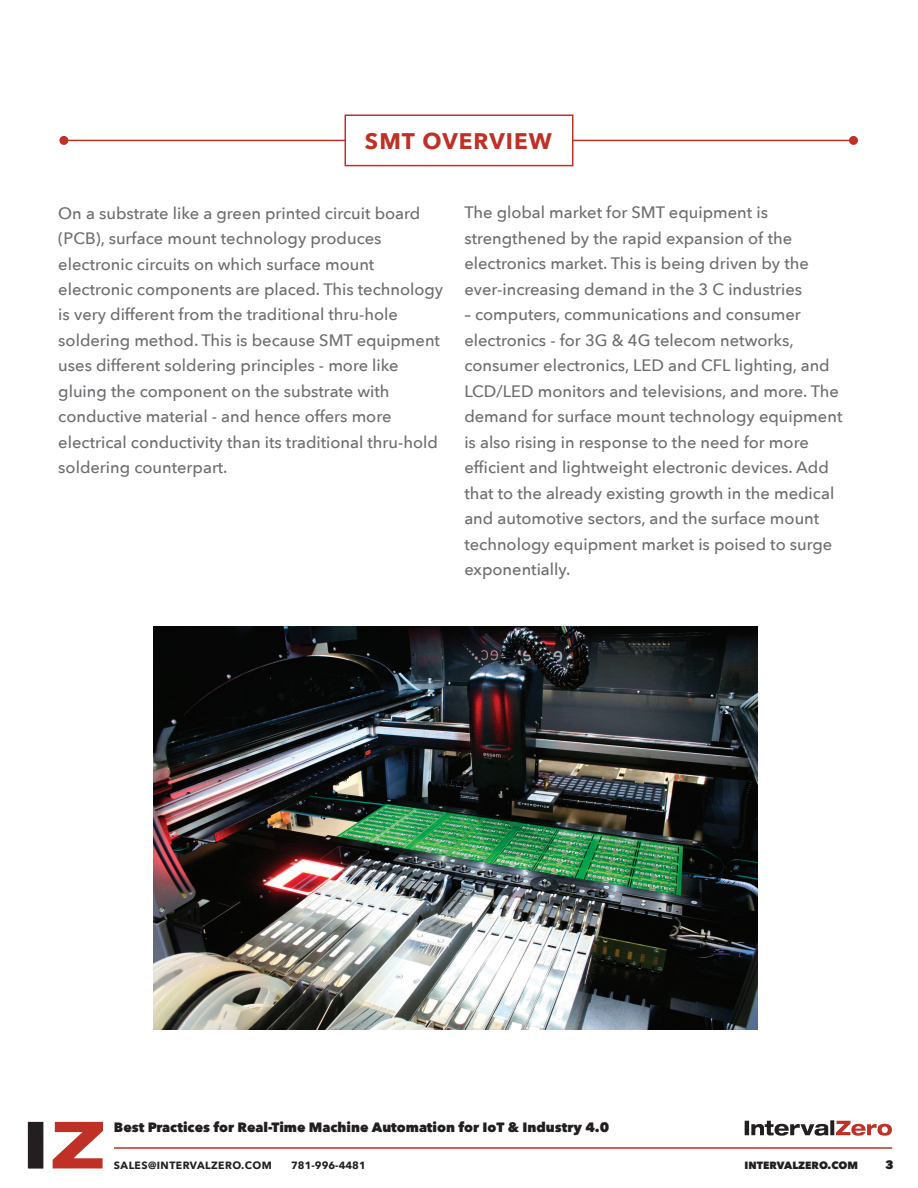
<style>
.page{position:relative;width:918px;height:1188px;background:#fff}
.page>*{position:absolute;margin:0;border:0;box-sizing:border-box;transform-origin:0 0}
.t1{font:700 22.5px "Avenir Next";letter-spacing:.05em;color:#bf3026}
.t2{font:500 16.5px/25.5px "Avenir Next";color:#6c6d70}
.t3{font:800 13.5px "Avenir Next";color:#231f20}
.t4{font:800 12px "Avenir Next";color:#231f20}
.t5{font:700 10.5px "Avenir Next";letter-spacing:.04em;color:#231f20}
.t6{font:800 10.5px "Avenir Next";color:#231f20}
.t7{font:700 10.5px "Avenir Next";color:#231f20}
</style>
<div class="page">
<hr style="left:114px;top:1147px;width:778px;height:2px;background:#bf3026">
<svg style="left:53px;top:1122px;width:50px;height:46px"></svg>
<svg style="left:28px;top:1122px;width:15px;height:47px"></svg>
<svg style="left:745px;top:1120px;width:147px;height:16px"></svg>
<hr style="left:64px;top:140px;width:311px;height:1px;background:#bf3026">
<hr style="left:542px;top:140px;width:312px;height:1px;background:#bf3026">
<div style="left:59px;top:136px;width:9px;height:9px;background:#bf3026;border-radius:50%"></div>
<div style="left:849px;top:136px;width:9px;height:9px;background:#bf3026;border-radius:50%"></div>
<div style="left:345px;top:115px;width:228px;height:51px;background:#fff;border:2px solid #bf3026"></div>
<img style="left:154px;top:627px;width:603px;height:402px">
<h1 class="t1" style="left:365px;top:122px;width:189px">SMT OVERVIEW</h1>
<p class="t2" style="left:58px;top:199px;width:386px">On a substrate like a green printed circuit board (PCB), surface mount technology produces electronic circuits on which surface mount electronic components are placed. This technology is very different from the traditional thru-hole soldering method. This is because SMT equipment uses different soldering principles - more like gluing the component on the substrate with conductive material - and hence offers more electrical conductivity than its traditional thru-hold soldering counterpart.</p>
<p class="t2" style="left:464px;top:199px;width:346px">The global market for SMT equipment is strengthened by the rapid expansion of the electronics market. This is being driven by the ever-increasing demand in the 3 C industries</p>
<p class="t2" style="left:464px;top:301px;width:380px">– computers, communications and consumer electronics - for 3G &amp; 4G telecom networks, consumer electronics, LED and CFL lighting, and LCD/LED monitors and televisions, and more. The demand for surface mount technology equipment is also rising in response to the need for more efficient and lightweight electronic devices. Add that to the already existing growth in the medical and automotive sectors, and the surface mount technology equipment market is poised to surge exponentially.</p>
<p class="t3" style="left:114px;top:1119px;width:497px">Best Practices for Real-Time Machine Automation for IoT &amp; Industry 4.0</p>
<p class="t5" style="left:114px;top:1157px;width:159px">SALES@INTERVALZERO.COM</p>
<p class="t7" style="left:291px;top:1157px;width:76px">781-996-4481</p>
<p class="t6" style="left:745px;top:1159px;width:115px">INTERVALZERO.COM</p>
<p class="t4" style="left:885px;top:1158px;width:10px">3</p>
</div>
